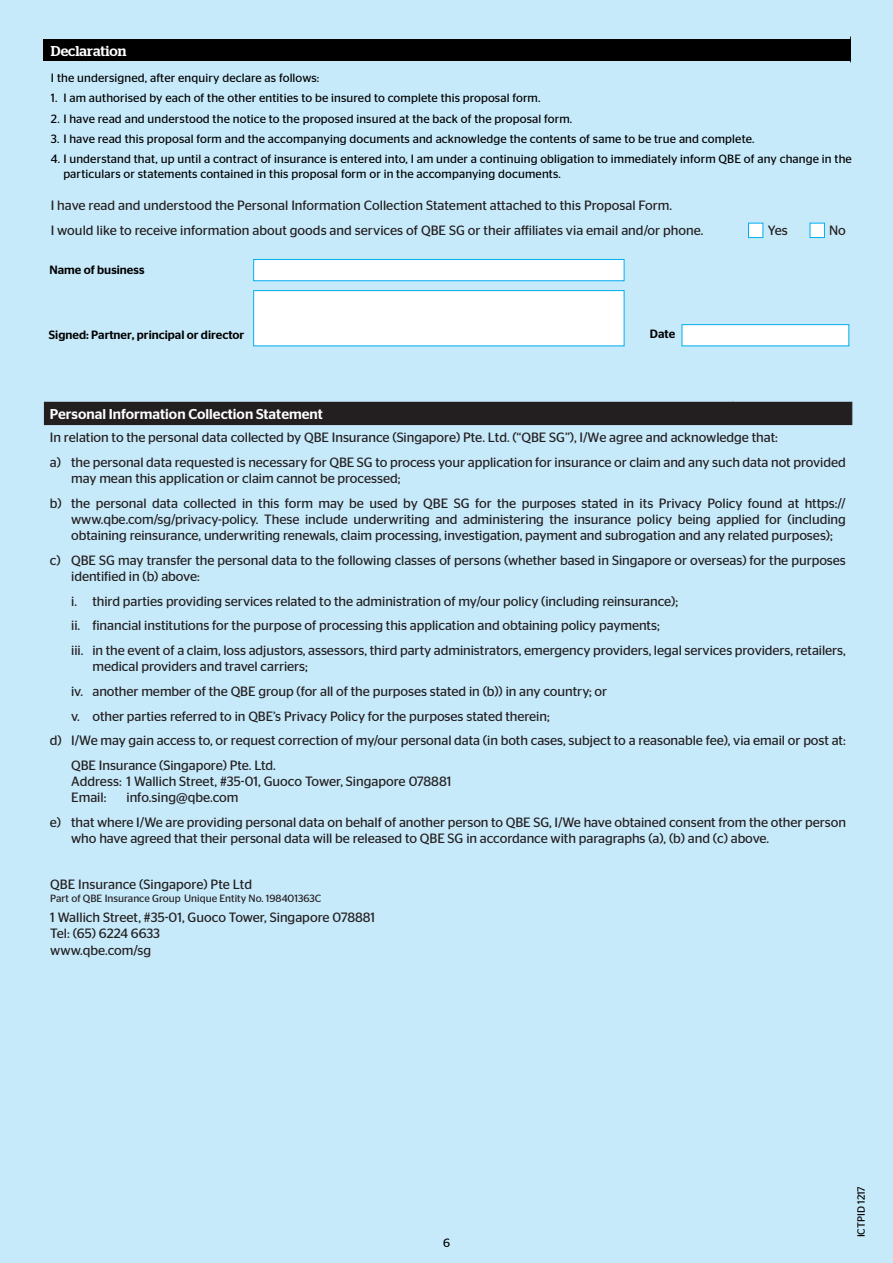
<style>
.page{position:relative;width:893px;height:1263px;background:#c7eafb}
.page>*{position:absolute;margin:0;border:0;box-sizing:border-box;transform-origin:0 0}
.t1{font:500 14.25px "Stag Sans";color:#fff}
.t2{font:500 14.25px "Stag";color:#fff}
.t3{font:13.5px/24.8px "Stag Sans";letter-spacing:-.005em;color:#231f20}
.t4{font:12px/14.4px "Stag Sans";letter-spacing:.01em;color:#000}
.t5{font:500 12px "Stag Sans";color:#000}
.t6{font:10.5px "Stag Sans";color:#231f20}
.t7{font:10.5px "Stag Sans";color:#000}
</style>
<div class="page">
<svg style="left:850px;top:36px;width:1px;height:26px"></svg>
<div style="left:43px;top:39px;width:807px;height:22px;background:#000"></div>
<div style="left:44px;top:402px;width:809px;height:23px;background:#231f20"></div>
<div style="left:748px;top:223px;width:15px;height:15px;background:#fff;border:1px solid #00aeef"></div>
<div style="left:810px;top:223px;width:15px;height:15px;background:#fff;border:1px solid #00aeef"></div>
<div style="left:253px;top:259px;width:371px;height:22px;background:#fff;border:1px solid #00aeef"></div>
<div style="left:682px;top:324px;width:167px;height:22px;background:#fff;border:1px solid #00aeef"></div>
<div style="left:253px;top:290px;width:371px;height:56px;background:#fff;border:1px solid #00aeef"></div>
<p class="t2" style="left:51px;top:42px;width:77px">Declaration</p>
<p class="t4" style="left:51px;top:70px;width:270px">I the undersigned, after enquiry declare as follows:</p>
<p class="t4" style="left:51px;top:91px;width:491px">1. I am authorised by each of the other entities to be insured to complete this proposal form.</p>
<p class="t4" style="left:51px;top:111px;width:523px">2. I have read and understood the notice to the proposed insured at the back of the proposal form.</p>
<p class="t4" style="left:51px;top:131px;width:705px">3. I have read this proposal form and the accompanying documents and acknowledge the contents of same to be true and complete.</p>
<p class="t4" style="left:63px;top:152px;width:790px;text-indent:-12px">4. I understand that, up until a contract of insurance is entered into, I am under a continuing obligation to immediately inform QBE of any change in the particulars or statements contained in this proposal form or in the accompanying documents.</p>
<p class="t3" style="left:51px;top:193px;width:654px">I have read and understood the Personal Information Collection Statement attached to this Proposal Form.<br>I would like to receive information about goods and services of QBE SG or their affiliates via email and/or phone.</p>
<p class="t5" style="left:49px;top:262px;width:97px">Name of business</p>
<p class="t5" style="left:49px;top:328px;width:197px">Signed: Partner, principal or director</p>
<p class="t5" style="left:650px;top:327px;width:27px">Date</p>
<p class="t3" style="left:768px;top:218px;width:21px">Yes</p>
<p class="t3" style="left:829px;top:218px;width:18px">No</p>
<p class="t1" style="left:50px;top:406px;width:274px">Personal Information Collection Statement</p>
<p class="t3" style="left:50px;top:425px;width:797px">In relation to the personal data collected by QBE Insurance (Singapore) Pte. Ltd. (“QBE SG”), I/We agree and acknowledge that:<br>a) the personal data requested is necessary for QBE SG to process your application for insurance or claim and any such data not provided</p>
<p class="t3" style="left:50px;top:466px;width:797px;text-indent:21px">may mean this application or claim cannot be processed;<br>b) the personal data collected in this form may be used by QBE SG for the purposes stated in its Privacy Policy found at https://</p>
<p class="t3" style="left:71px;top:511px;width:776px;line-height:16.2px">www.qbe.com/sg/privacy-policy. These include underwriting and administering the insurance policy being applied for (including obtaining reinsurance, underwriting renewals, claim processing, investigation, payment and subrogation and any related purposes);</p>
<p class="t3" style="left:71px;top:552px;width:776px;line-height:16.2px;text-indent:-21px">c) QBE SG may transfer the personal data to the following classes of persons (whether based in Singapore or overseas) for the purposes identified in (b) above:</p>
<p class="t3" style="left:71px;top:588px;width:776px">i. third parties providing services related to the administration of my/our policy (including reinsurance);<br>ii. financial institutions for the purpose of processing this application and obtaining policy payments;<br>iii. in the event of a claim, loss adjustors, assessors, third party administrators, emergency providers, legal services providers, retailers,</p>
<p class="t3" style="left:92px;top:654px;width:217px">medical providers and travel carriers;</p>
<p class="t3" style="left:71px;top:679px;width:538px">iv. another member of the QBE group (for all of the purposes stated in (b)) in any country; or</p>
<p class="t3" style="left:71px;top:703px;width:480px">v. other parties referred to in QBE’s Privacy Policy for the purposes stated therein;</p>
<p class="t3" style="left:50px;top:728px;width:797px">d) I/We may gain access to, or request correction of my/our personal data (in both cases, subject to a reasonable fee), via email or post at:</p>
<p class="t3" style="left:71px;top:753px;width:206px">QBE Insurance (Singapore) Pte. Ltd.</p>
<p class="t3" style="left:71px;top:773px;width:382px;line-height:16.2px">Address: 1 Wallich Street, #35-01, Guoco Tower, Singapore 078881<br>Email:</p>
<p class="t3" style="left:50px;top:785px;width:798px;text-indent:77px">info.sing@qbe.com<br>e) that where I/We are providing personal data on behalf of another person to QBE SG, I/We have obtained consent from the other person</p>
<p class="t3" style="left:71px;top:826px;width:700px">who have agreed that their personal data will be released to QBE SG in accordance with paragraphs (a), (b) and (c) above.</p>
<p class="t3" style="left:50px;top:872px;width:203px">QBE Insurance (Singapore) Pte Ltd</p>
<p class="t6" style="left:50px;top:892px;width:272px">Part of QBE Insurance Group Unique Entity No. 198401363C</p>
<p class="t3" style="left:50px;top:909px;width:326px;line-height:16.2px">1 Wallich Street, #35-01, Guoco Tower, Singapore 078881<br>Tel: (65) 6224 6633<br>www.qbe.com/sg</p>
<p class="t4" style="left:443px;top:1235px;width:8px">6</p>
<p class="t7" style="left:855px;top:1237px;width:53px;rotate:-90deg">ICTPID 1217</p>
</div>
